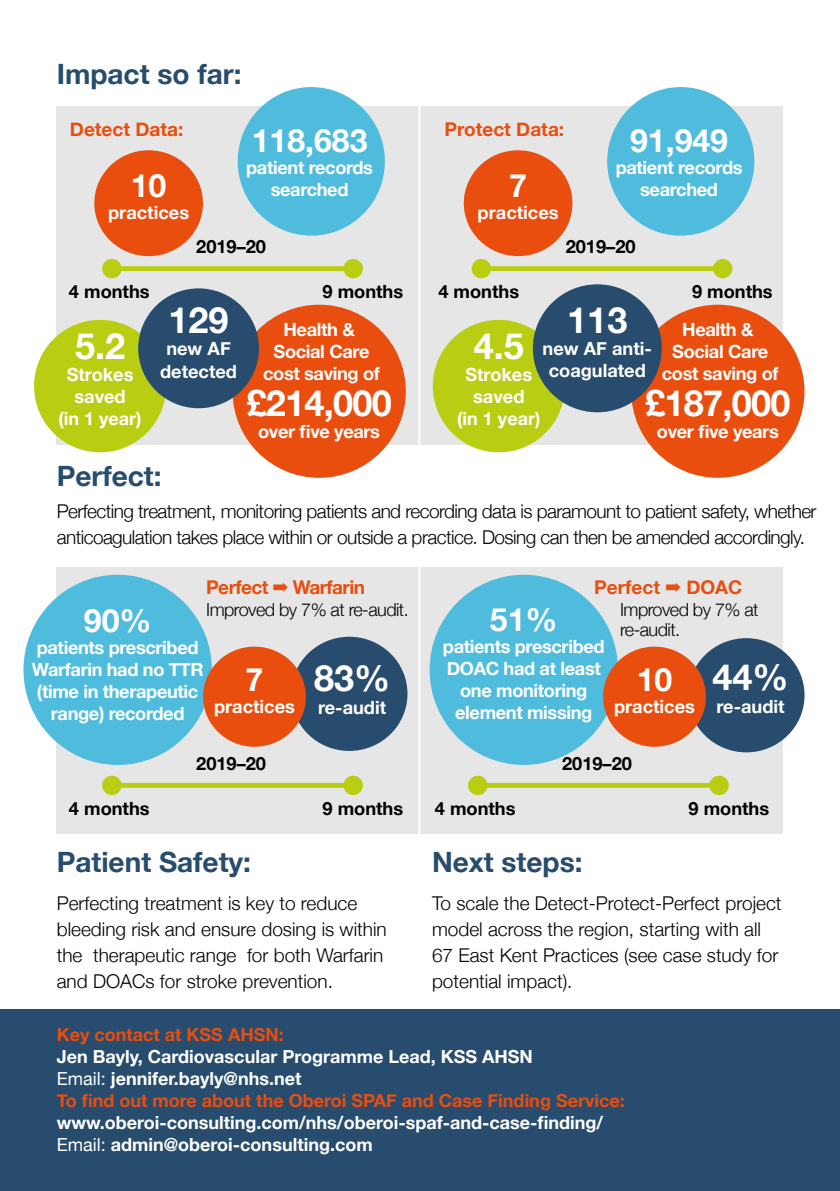
<style>
.page{position:relative;width:840px;height:1191px;background:#fff}
.page>*{position:absolute;margin:0;border:0;box-sizing:border-box;transform-origin:0 0}
.t1{font:700 36px "Helvetica Neue";letter-spacing:-.02em;color:#fff}
.t2{font:700 32px "Helvetica Neue";color:#fff}
.t3{font:700 28px "Helvetica Neue";color:#274c6e}
.t4{font:300 19px/26px "Helvetica Neue";color:#000}
.t5{font:300 19px/26px "Helvetica Neue";letter-spacing:-.03em;color:#000}
.t6{font:700 19px "Helvetica Neue";color:#e94e0f}
.t7{font:700 19px "Helvetica Neue";letter-spacing:-.03em;color:#e94e0f}
.t8{font:700 18.2px/22px "Helvetica Neue";letter-spacing:-.02em;color:#fff;text-align:center}
.t9{font:700 18.2px/22px "Helvetica Neue";color:#fff;text-align:center}
.t10{font:700 18.2px "Helvetica Neue";color:#000}
.t11{font:700 18px/22px "Helvetica Neue";color:#fff}
.t12{font:300 18px/20px "Helvetica Neue";letter-spacing:-.03em;color:#000}
.t13{font:700 18px "Helvetica Neue";color:#e94e0f}
.s1{font-weight:400}
.s2{color:#e94e0f}
</style>
<div class="page">
<div style="left:57px;top:106px;width:725px;height:338px;background:#e6e6e6"></div>
<div style="left:57px;top:567px;width:725px;height:266px;background:#e6e6e6"></div>
<div style="left:0;top:1009px;width:839px;height:182px;background:#274c6e"></div>
<hr style="left:418px;top:102px;width:2px;height:354px;background:#fff">
<hr style="left:418px;top:526px;width:2px;height:315px;background:#fff">
<div style="left:34px;top:320px;width:132px;height:132px;background:#b9ce12;border-radius:50%"></div>
<div style="left:432px;top:320px;width:132px;height:132px;background:#b9ce12;border-radius:50%"></div>
<div style="left:232px;top:305px;width:173px;height:173px;background:#e94e0f;border-radius:50%"></div>
<div style="left:631px;top:305px;width:173px;height:173px;background:#e94e0f;border-radius:50%"></div>
<div style="left:94px;top:150px;width:109px;height:106px;background:#e94e0f;border-radius:50%"></div>
<div style="left:463px;top:150px;width:109px;height:106px;background:#e94e0f;border-radius:50%"></div>
<div style="left:138px;top:288px;width:121px;height:120px;background:#274c6e;border-radius:50%"></div>
<div style="left:532px;top:284px;width:129px;height:128px;background:#274c6e;border-radius:50%"></div>
<div style="left:237px;top:87px;width:147px;height:149px;background:#4fbcde;border-radius:50%"></div>
<div style="left:23px;top:575px;width:189px;height:190px;background:#4fbcde;border-radius:50%"></div>
<div style="left:429px;top:575px;width:188px;height:190px;background:#4fbcde;border-radius:50%"></div>
<div style="left:607px;top:87px;width:147px;height:149px;background:#4fbcde;border-radius:50%"></div>
<div style="left:112px;top:266px;width:241px;height:5px;background:#b9ce12"></div>
<div style="left:102px;top:259px;width:19px;height:19px;background:#b9ce12;border-radius:50%"></div>
<div style="left:343px;top:259px;width:20px;height:19px;background:#b9ce12;border-radius:50%"></div>
<hr style="left:112px;top:783px;width:241px;height:4px;background:#b9ce12">
<div style="left:102px;top:775px;width:19px;height:20px;background:#b9ce12;border-radius:50%"></div>
<div style="left:343px;top:775px;width:20px;height:20px;background:#b9ce12;border-radius:50%"></div>
<hr style="left:477px;top:783px;width:241px;height:4px;background:#b9ce12">
<div style="left:468px;top:775px;width:19px;height:20px;background:#b9ce12;border-radius:50%"></div>
<div style="left:709px;top:775px;width:19px;height:20px;background:#b9ce12;border-radius:50%"></div>
<div style="left:481px;top:266px;width:241px;height:5px;background:#b9ce12"></div>
<div style="left:471px;top:259px;width:20px;height:19px;background:#b9ce12;border-radius:50%"></div>
<div style="left:712px;top:259px;width:20px;height:19px;background:#b9ce12;border-radius:50%"></div>
<div style="left:291px;top:637px;width:116px;height:114px;background:#274c6e;border-radius:50%"></div>
<div style="left:687px;top:638px;width:117px;height:114px;background:#274c6e;border-radius:50%"></div>
<div style="left:203px;top:646px;width:103px;height:100px;background:#e94e0f;border-radius:50%"></div>
<div style="left:602px;top:646px;width:103px;height:100px;background:#e94e0f;border-radius:50%"></div>
<h3 class="t3" style="left:57px;top:52px;width:186px">Impact so far:</h3>
<p class="t6" style="left:70px;top:114px;width:115px">Detect Data:</p>
<p class="t6" style="left:444px;top:114px;width:121px">Protect Data:</p>
<h2 class="t2" style="left:251px;top:115px;width:117px">118,683</h2>
<p class="t8" style="left:246px;top:157px;width:128px">patient records searched</p>
<h2 class="t2" style="left:131px;top:161px;width:37px">10</h2>
<p class="t9" style="left:108px;top:202px;width:82px">practices</p>
<h2 class="t2" style="left:509px;top:161px;width:19px">7</h2>
<p class="t9" style="left:477px;top:202px;width:82px">practices</p>
<h2 class="t2" style="left:629px;top:115px;width:99px">91,949</h2>
<p class="t8" style="left:615px;top:157px;width:128px">patient records searched</p>
<p class="t10" style="left:196px;top:233px;width:71px">2019–20</p>
<p class="t10" style="left:565px;top:233px;width:71px">2019–20</p>
<p class="t10" style="left:69px;top:277px;width:82px">4 months</p>
<h1 class="t1" style="left:75px;top:318px;width:52px">5.2</h1>
<p class="t9" style="left:67px;top:364px;width:68px">Strokes saved</p>
<p class="t11" style="left:58px;top:408px;width:84px">(in 1 year)</p>
<h1 class="t1" style="left:168px;top:292px;width:62px">129</h1>
<p class="t9" style="left:160px;top:337px;width:78px;line-height:23px">new AF detected</p>
<p class="t10" style="left:322px;top:277px;width:82px">9 months</p>
<p class="t10" style="left:438px;top:277px;width:82px">4 months</p>
<p class="t10" style="left:691px;top:277px;width:82px">9 months</p>
<p class="t8" style="left:263px;top:319px;width:118px">Health &amp;<br>Social Care cost saving of</p>
<h1 class="t1" style="left:246px;top:374px;width:147px">£214,000</h1>
<p class="t8" style="left:258px;top:421px;width:123px">over five years</p>
<h1 class="t1" style="left:567px;top:292px;width:62px">113</h1>
<p class="t9" style="left:542px;top:338px;width:111px">new AF anti&shy;coagulated</p>
<p class="t8" style="left:661px;top:319px;width:118px">Health &amp;<br>Social Care cost saving of</p>
<h1 class="t1" style="left:645px;top:374px;width:147px">£187,000</h1>
<p class="t8" style="left:656px;top:421px;width:123px">over five years</p>
<h1 class="t1" style="left:473px;top:318px;width:52px">4.5</h1>
<p class="t9" style="left:465px;top:364px;width:68px">Strokes saved</p>
<p class="t11" style="left:457px;top:408px;width:84px">(in 1 year)</p>
<h3 class="t3" style="left:57px;top:454px;width:106px">Perfect:</h3>
<p class="t5" style="left:57px;top:497px;width:761px">Perfecting treatment, monitoring patients and recording data is paramount to patient safety, whether anticoagulation takes place within or outside a practice. Dosing can then be amended accordingly.</p>
<p class="t7" style="left:206px;top:572px;width:160px">Perfect ➡ Warfarin</p>
<p class="t6" style="left:594px;top:572px;width:150px">Perfect ➡ DOAC</p>
<p class="t12" style="left:206px;top:598px;width:204px">Improved by 7% at re-audit.</p>
<p class="t12" style="left:619px;top:598px;width:140px">Improved by 7% at re-audit.</p>
<h2 class="t2" style="left:489px;top:594px;width:69px">51%</h2>
<p class="t8" style="left:442px;top:636px;width:163px">patients prescribed<br>DOAC had at least one monitoring element missing</p>
<h2 class="t2" style="left:84px;top:595px;width:69px">90%</h2>
<p class="t8" style="left:32px;top:637px;width:173px">patients prescribed<br>Warfarin had no TTR (time in therapeutic range) recorded</p>
<h1 class="t1" style="left:712px;top:649px;width:78px">44%</h1>
<p class="t8" style="left:716px;top:696px;width:70px">re-audit</p>
<h1 class="t1" style="left:314px;top:649px;width:78px">83%</h1>
<p class="t8" style="left:318px;top:696px;width:70px">re-audit</p>
<h2 class="t2" style="left:636px;top:654px;width:37px">10</h2>
<p class="t9" style="left:613px;top:696px;width:82px">practices</p>
<h2 class="t2" style="left:245px;top:654px;width:19px">7</h2>
<p class="t9" style="left:214px;top:696px;width:82px">practices</p>
<p class="t10" style="left:196px;top:749px;width:71px">2019–20</p>
<p class="t10" style="left:561px;top:749px;width:71px">2019–20</p>
<p class="t10" style="left:69px;top:794px;width:82px">4 months</p>
<p class="t10" style="left:434px;top:794px;width:82px">4 months</p>
<p class="t10" style="left:322px;top:794px;width:82px">9 months</p>
<p class="t10" style="left:688px;top:794px;width:82px">9 months</p>
<h3 class="t3" style="left:57px;top:840px;width:195px">Patient Safety:</h3>
<p class="t4" style="left:57px;top:888px;width:331px">Perfecting treatment is key to reduce bleeding risk and ensure dosing is within the therapeutic range for both Warfarin and DOACs for stroke prevention.</p>
<h3 class="t3" style="left:432px;top:840px;width:152px">Next steps:</h3>
<p class="t4" style="left:432px;top:888px;width:351px">To scale the Detect-Protect-Perfect project model across the region, starting with all 67 East Kent Practices (see case study for potential impact).</p>
<p class="t13" style="left:57px;top:1020px;width:228px">Key contact at KSS AHSN:</p>
<p class="t11" style="left:57px;top:1045px;width:569px">Jen Bayly, Cardiovascular Programme Lead, KSS AHSN<br><span class="s1">Email:</span> jennifer.bayly@nhs.net<br><span class="s2">To find out more about the Oberoi SPAF and Case Finding Service:</span></p>
<p class="t11" style="left:57px;top:1111px;width:547px">www.oberoi-consulting.com/nhs/oberoi-spaf-and-case-finding/<br><span class="s1">Email:</span> admin@oberoi-consulting.com</p>
</div>
